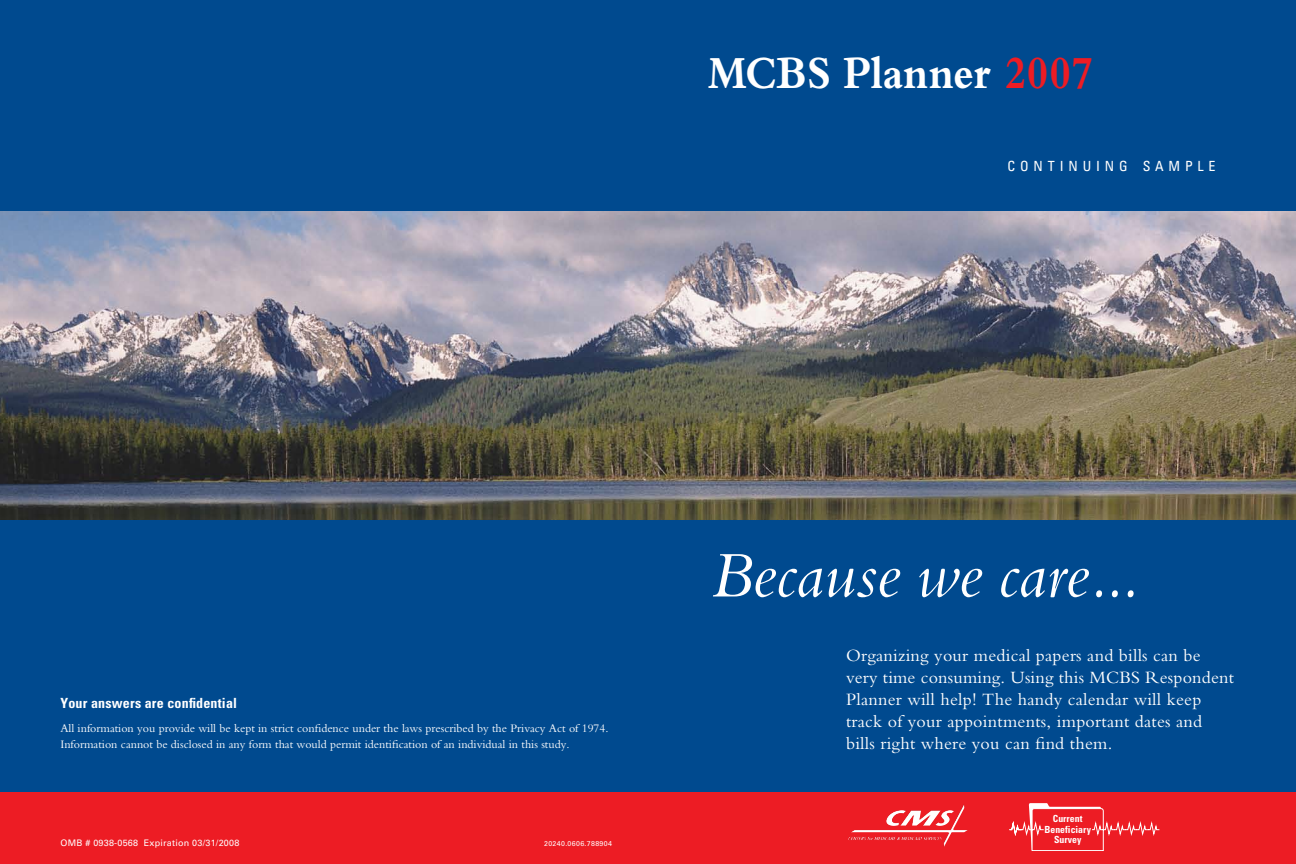
<style>
.page{position:relative;width:1296px;height:864px;background:#fff}
.page>*{position:absolute;margin:0;border:0;box-sizing:border-box;transform-origin:0 0}
.t1{font:italic 68px "Bembo";letter-spacing:.01em;color:#fff}
.t2{font:700 48px "Bembo";color:#fff;scale:.88 1}
.t3{font:18px/22px "Bembo";letter-spacing:.015em;color:#fff}
.t4{font:700 condensed 14px "Univers";letter-spacing:.015em;color:#fff}
.t5{font:condensed 14px "Univers";letter-spacing:.35em;color:#fff}
.t6{font:12px/16px "Bembo";color:#fff}
.t7{font:700 condensed 9.8px/10.5px "Univers";color:#fff;text-align:center}
.t8{font:9px "Univers";letter-spacing:.025em;color:#fff}
.t9{font:7px "Univers";letter-spacing:.05em;color:#fff}
.s1{color:#ed1c24}
</style>
<div class="page">
<div style="left:0;top:0;width:1296px;height:801px;background:#004a8f"></div>
<div style="left:0;top:792px;width:1296px;height:72px;background:#ed1c24"></div>
<img style="left:948px;top:804px;width:20px;height:35px">
<img style="left:0;top:212px;width:1296px;height:307px">
<svg style="left:1010px;top:803px;width:149px;height:48px"></svg>
<h2 class="t2" style="left:708px;top:46px;width:440px">MCBS Planner <span class="s1">2007</span></h2>
<p class="t5" style="left:1007px;top:157px;width:210px">CONTINUING SAMPLE</p>
<p class="t4" style="left:60px;top:695px;width:178px">Your answers are confidential</p>
<p class="t6" style="left:60px;top:720px;width:550px">All information you provide will be kept in strict confidence under the laws prescribed by the Privacy Act of 1974.<br>Information cannot be disclosed in any form that would permit identification of an individual in this study.</p>
<p class="t8" style="left:60px;top:838px;width:180px">OMB # 0938-0568 Expiration 03/31/2008</p>
<p class="t9" style="left:544px;top:840px;width:69px">20240.0606.788904</p>
<h1 class="t1" style="left:710px;top:535px;width:432px">Because we care...</h1>
<p class="t3" style="left:846px;top:644px;width:389px">Organizing your medical papers and bills can be very time consuming. Using this MCBS Respondent Planner will help! The handy calendar will keep track of your appointments, important dates and bills right where you can find them.</p>
<p class="t7" style="left:1044px;top:814px;width:48px">Current<br>Beneficiary<br>Survey</p>
</div>
